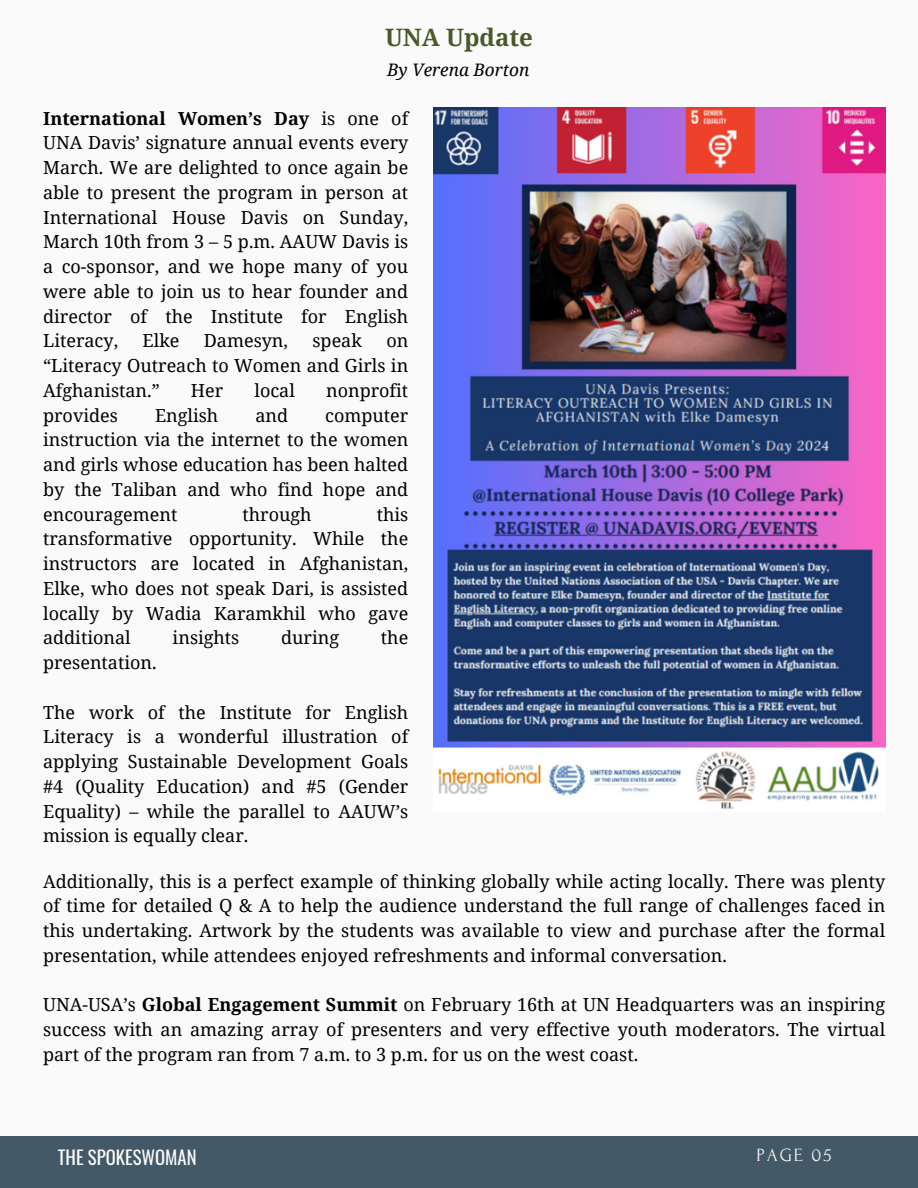
<style>
.page{position:relative;width:918px;height:1188px;background:#fafafa}
.page>*{position:absolute;margin:0;border:0;box-sizing:border-box;transform-origin:0 0}
.t1{font:700 24px "Noto Serif";color:#495928}
.t2{font:18.75px "Oswald";color:#fafafa}
.t3{font:18.6px "Forum";letter-spacing:.1em;color:#fafafa}
.t4{font:18px/24.8px "Noto Serif";color:#000;text-align:justify}
.t5{font:italic 17.25px "Noto Serif";color:#000}
.s1{font-weight:700}
</style>
<div class="page">
<div style="left:0;top:1137px;width:918px;height:51px;background:#435967"></div>
<img style="left:434px;top:107px;width:451px;height:702px">
<h1 class="t1" style="left:385px;top:20px;width:149px">UNA Update</h1>
<p class="t5" style="left:387px;top:58px;width:144px">By Verena Borton</p>
<p class="t4" style="left:43px;top:105px;width:367px"><span class="s1">International Women’s Day</span> is one of UNA Davis’ signature annual events every March. We are delighted to once again be able to present the program in person at International House Davis on Sunday, March 10th from 3 – 5 p.m. AAUW Davis is a co-sponsor, and we hope many of you were able to join us to hear founder and director of the Institute for English Literacy,</p>
<p class="t4" style="left:143px;top:328px;width:38px">Elke</p>
<p class="t4" style="left:204px;top:328px;width:86px">Damesyn,</p>
<p class="t4" style="left:313px;top:328px;width:51px">speak</p>
<p class="t4" style="left:43px;top:328px;width:367px;text-indent:343px">on “Literacy Outreach to Women and Girls in Afghanistan.”</p>
<p class="t4" style="left:191px;top:378px;width:34px">Her</p>
<p class="t4" style="left:254px;top:378px;width:42px">local</p>
<p class="t4" style="left:326px;top:378px;width:84px">nonprofit</p>
<p class="t4" style="left:43px;top:402px;width:76px">provides</p>
<p class="t4" style="left:155px;top:402px;width:65px">English</p>
<p class="t4" style="left:255px;top:402px;width:34px">and</p>
<p class="t4" style="left:43px;top:402px;width:367px;text-indent:282px">computer instruction via the internet to the women and girls whose education has been halted by the Taliban and who find hope and encouragement</p>
<p class="t4" style="left:43px;top:501px;width:367px;text-indent:334px">this transformative opportunity. While the instructors are located in Afghanistan, Elke, who does not speak Dari, is assisted locally by Wadia Karamkhil who gave additional</p>
<p class="t4" style="left:243px;top:501px;width:71px">through</p>
<p class="t4" style="left:173px;top:625px;width:68px">insights</p>
<p class="t4" style="left:281px;top:625px;width:59px">during</p>
<p class="t4" style="left:381px;top:625px;width:29px">the</p>
<p class="t4" style="left:43px;top:650px;width:115px">presentation.</p>
<p class="t4" style="left:43px;top:699px;width:367px">The work of the Institute for English Literacy is a wonderful illustration of applying Sustainable Development Goals #4 (Quality Education) and #5 (Gender Equality) – while the parallel to AAUW’s mission is equally clear.</p>
<p class="t4" style="left:43px;top:868px;width:844px">Additionally, this is a perfect example of thinking globally while acting locally. There was plenty of time for detailed Q &amp; A to help the audience understand the full range of challenges faced in this undertaking. Artwork by the students was available to view and purchase after the formal presentation, while attendees enjoyed refreshments and informal conversation.</p>
<p class="t4" style="left:43px;top:992px;width:844px">UNA-USA’s <span class="s1">Global Engagement Summit</span> on February 16th at UN Headquarters was an inspiring success with an amazing array of presenters and very effective youth moderators. The virtual part of the program ran from 7 a.m. to 3 p.m. for us on the west coast.</p>
<p class="t2" style="left:58px;top:1143px;width:140px">THE SPOKESWOMAN</p>
<p class="t3" style="left:757px;top:1145px;width:76px">PAGE 05</p>
</div>
